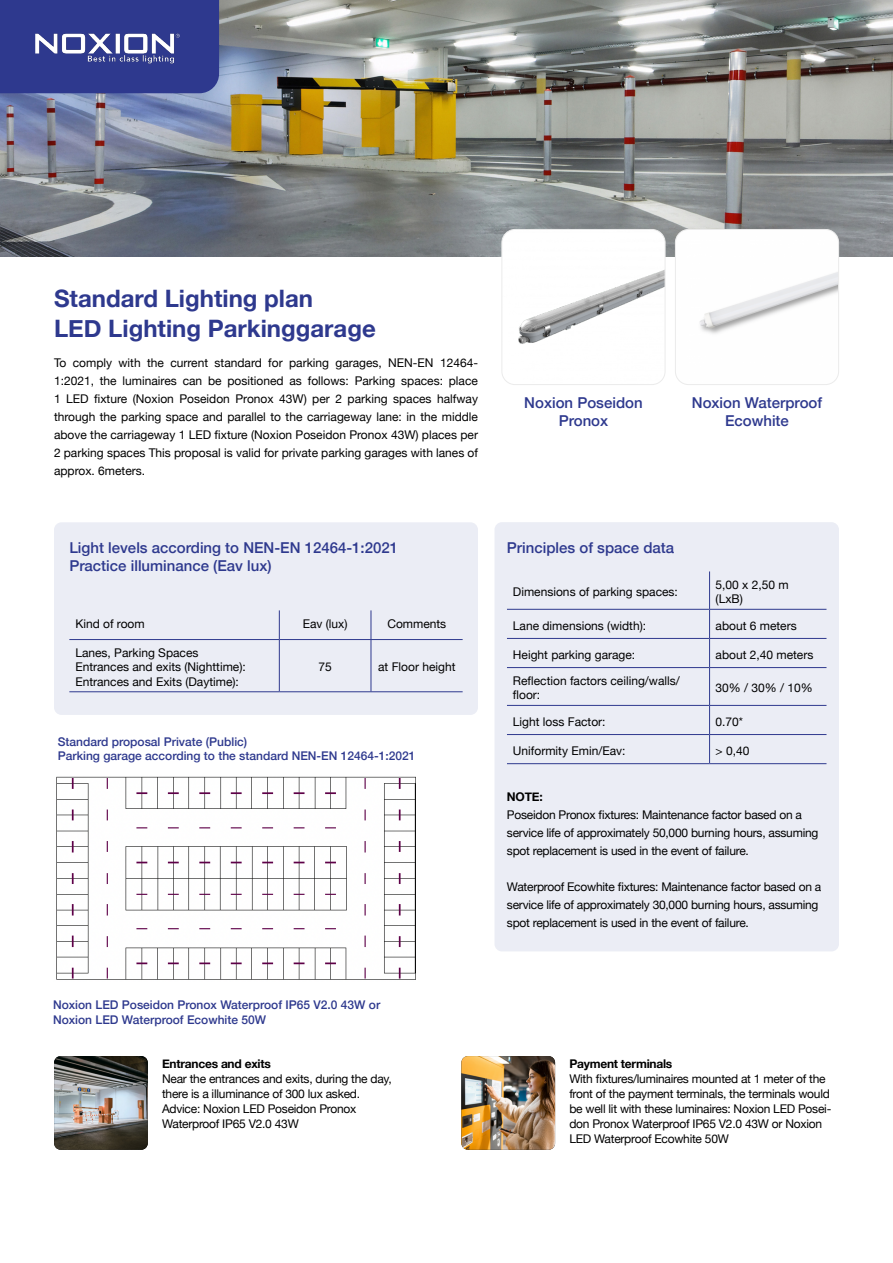
<style>
.page{position:relative;width:893px;height:1263px;background:#fff}
.page>*{position:absolute;margin:0;border:0;box-sizing:border-box;transform-origin:0 0}
.t1{font:700 24px "Helvetica Neue";color:#2e398e}
.t2{font:500 15px/18px "Helvetica Neue";color:#2e398e;text-align:center}
.t3{font:12px/18px "Helvetica Neue";letter-spacing:-.02em;color:#000}
.t4{font:12px/14.4px "Helvetica Neue";color:#000}
.t5{font:500 12px/14.4px "Helvetica Neue";color:#2e398e}
.t6{font:700 12px "Helvetica Neue";letter-spacing:-.02em;color:#000}
</style>
<div class="page">
<img style="left:0;top:1px;width:892px;height:255px">
<div style="left:0;top:0;width:219px;height:93px;background:#2e398e"></div>
<img style="left:32px;top:17px;width:150px;height:63px">
<img style="left:502px;top:229px;width:163px;height:156px">
<div style="left:501px;top:229px;width:164px;height:156px;border:1px solid #ebebeb;border-radius:13px"></div>
<img style="left:675px;top:229px;width:164px;height:154px">
<div style="left:675px;top:229px;width:164px;height:156px;border:1px solid #ebebeb;border-radius:13px"></div>
<div style="left:54px;top:522px;width:424px;height:193px;background:#ebedf5;border-radius:8px"></div>
<hr style="left:69px;top:639px;width:210px;height:1px;background:#2e398e">
<hr style="left:69px;top:691px;width:210px;height:1px;background:#2e398e">
<svg style="left:279px;top:610px;width:1px;height:29px"></svg>
<hr style="left:279px;top:639px;width:92px;height:1px;background:#2e398e">
<hr style="left:279px;top:640px;width:1px;height:51px;background:#2e398e">
<hr style="left:371px;top:639px;width:92px;height:1px;background:#2e398e">
<hr style="left:279px;top:691px;width:92px;height:1px;background:#2e398e">
<hr style="left:371px;top:691px;width:92px;height:1px;background:#2e398e">
<svg style="left:371px;top:610px;width:1px;height:29px"></svg>
<hr style="left:371px;top:640px;width:1px;height:51px;background:#2e398e">
<img style="left:56px;top:776px;width:360px;height:204px">
<div style="left:494px;top:522px;width:345px;height:429px;background:#ebedf5;border-radius:8px"></div>
<hr style="left:507px;top:609px;width:203px;height:1px;background:#2e398e">
<hr style="left:507px;top:638px;width:203px;height:1px;background:#2e398e">
<hr style="left:507px;top:667px;width:203px;height:1px;background:#2e398e">
<hr style="left:507px;top:705px;width:203px;height:1px;background:#2e398e">
<hr style="left:507px;top:734px;width:203px;height:1px;background:#2e398e">
<hr style="left:507px;top:763px;width:203px;height:1px;background:#2e398e">
<hr style="left:709px;top:571px;width:1px;height:38px;background:#2e398e">
<hr style="left:710px;top:609px;width:116px;height:1px;background:#2e398e">
<hr style="left:710px;top:638px;width:116px;height:1px;background:#2e398e">
<svg style="left:709px;top:610px;width:1px;height:57px"></svg>
<hr style="left:710px;top:667px;width:116px;height:1px;background:#2e398e">
<hr style="left:709px;top:668px;width:1px;height:37px;background:#2e398e">
<hr style="left:710px;top:705px;width:116px;height:1px;background:#2e398e">
<hr style="left:710px;top:734px;width:116px;height:1px;background:#2e398e">
<svg style="left:709px;top:706px;width:1px;height:57px"></svg>
<hr style="left:710px;top:763px;width:116px;height:1px;background:#2e398e">
<img style="left:54px;top:1056px;width:94px;height:94px">
<img style="left:461px;top:1056px;width:94px;height:94px">
<p class="t1" style="left:54px;top:280px;width:261px">Standard Lighting plan</p>
<p class="t1" style="left:54px;top:310px;width:323px">LED Lighting Parkinggarage</p>
<p class="t3" style="left:54px;top:354px;width:426px;text-align:justify">To comply with the current standard for parking garages, NEN-EN 12464- 1:2021, the luminaires can be positioned as follows: Parking spaces: place 1 LED fixture (Noxion Poseidon Pronox 43W) per 2 parking spaces halfway through the parking space and parallel to the carriageway lane: in the middle above the carriageway 1 LED fixture (Noxion Poseidon Pronox 43W) places per 2 parking spaces This proposal is valid for private parking garages with lanes of approx. 6meters.</p>
<p class="t2" style="left:69px;top:538px;width:330px">Light levels according to NEN-EN 12464-1:2021</p>
<p class="t2" style="left:69px;top:556px;width:204px">Practice illuminance (Eav lux)</p>
<p class="t4" style="left:75px;top:617px;width:71px">Kind of room</p>
<p class="t3" style="left:303px;top:615px;width:46px">Eav (lux)</p>
<p class="t4" style="left:387px;top:617px;width:60px">Comments</p>
<p class="t4" style="left:75px;top:646px;width:125px">Lanes, Parking Spaces</p>
<p class="t4" style="left:75px;top:661px;width:172px">Entrances and exits (Nighttime):</p>
<p class="t4" style="left:75px;top:675px;width:165px">Entrances and Exits (Daytime):</p>
<p class="t3" style="left:318px;top:659px;width:15px">75</p>
<p class="t4" style="left:378px;top:661px;width:79px">at Floor height</p>
<p class="t5" style="left:58px;top:733px;width:359px">Standard proposal Private (Public)<br>Parking garage according to the standard NEN-EN 12464-1:2021</p>
<p class="t5" style="left:53px;top:997px;width:329px">Noxion LED Poseidon Pronox Waterproof IP65 V2.0 43W or</p>
<p class="t5" style="left:53px;top:1011px;width:215px">Noxion LED Waterproof Ecowhite 50W</p>
<p class="t6" style="left:162px;top:1054px;width:110px">Entrances and exits</p>
<p class="t3" style="left:162px;top:1072px;width:231px;line-height:15px">Near the entrances and exits, during the day, there is a illuminance of 300 lux asked.<br>Advice: Noxion LED Poseidon Pronox Waterproof IP65 V2.0 43W</p>
<p class="t2" style="left:524px;top:392px;width:120px">Noxion Poseidon</p>
<p class="t2" style="left:559px;top:410px;width:51px">Pronox</p>
<p class="t2" style="left:692px;top:392px;width:132px">Noxion Waterproof<br>Ecowhite</p>
<p class="t2" style="left:507px;top:537px;width:169px">Principles of space data</p>
<p class="t4" style="left:513px;top:585px;width:166px">Dimensions of parking spaces:</p>
<p class="t3" style="left:716px;top:578px;width:75px;line-height:14.4px">5,00 x 2,50 m (LxB)</p>
<p class="t4" style="left:513px;top:619px;width:135px">Lane dimensions (width):</p>
<p class="t4" style="left:716px;top:619px;width:83px">about 6 meters</p>
<p class="t4" style="left:513px;top:648px;width:124px">Height parking garage:</p>
<p class="t4" style="left:716px;top:648px;width:99px">about 2,40 meters</p>
<p class="t4" style="left:513px;top:674px;width:168px">Reflection factors ceiling/walls/ floor:</p>
<p class="t3" style="left:716px;top:680px;width:99px">30% / 30% / 10%</p>
<p class="t4" style="left:513px;top:715px;width:94px">Light loss Factor:</p>
<p class="t3" style="left:716px;top:713px;width:29px">0.70*</p>
<p class="t4" style="left:513px;top:744px;width:114px">Uniformity Emin/Eav:</p>
<p class="t3" style="left:716px;top:742px;width:35px">&gt; 0,40</p>
<p class="t6" style="left:507px;top:787px;width:37px">NOTE:</p>
<p class="t3" style="left:507px;top:806px;width:313px">Poseidon Pronox fixtures: Maintenance factor based on a service life of approximately 50,000 burning hours, assuming spot replacement is used in the event of failure.</p>
<p class="t3" style="left:507px;top:878px;width:316px">Waterproof Ecowhite fixtures: Maintenance factor based on a service life of approximately 30,000 burning hours, assuming spot replacement is used in the event of failure.</p>
<p class="t6" style="left:569px;top:1054px;width:105px">Payment terminals</p>
<p class="t3" style="left:569px;top:1072px;width:263px;line-height:15px">With fixtures/luminaires mounted at 1 meter of the front of the payment terminals, the terminals would be well lit with these luminaires: Noxion LED Posei&shy;don Pronox Waterproof IP65 V2.0 43W or Noxion LED Waterproof Ecowhite 50W</p>
</div>
